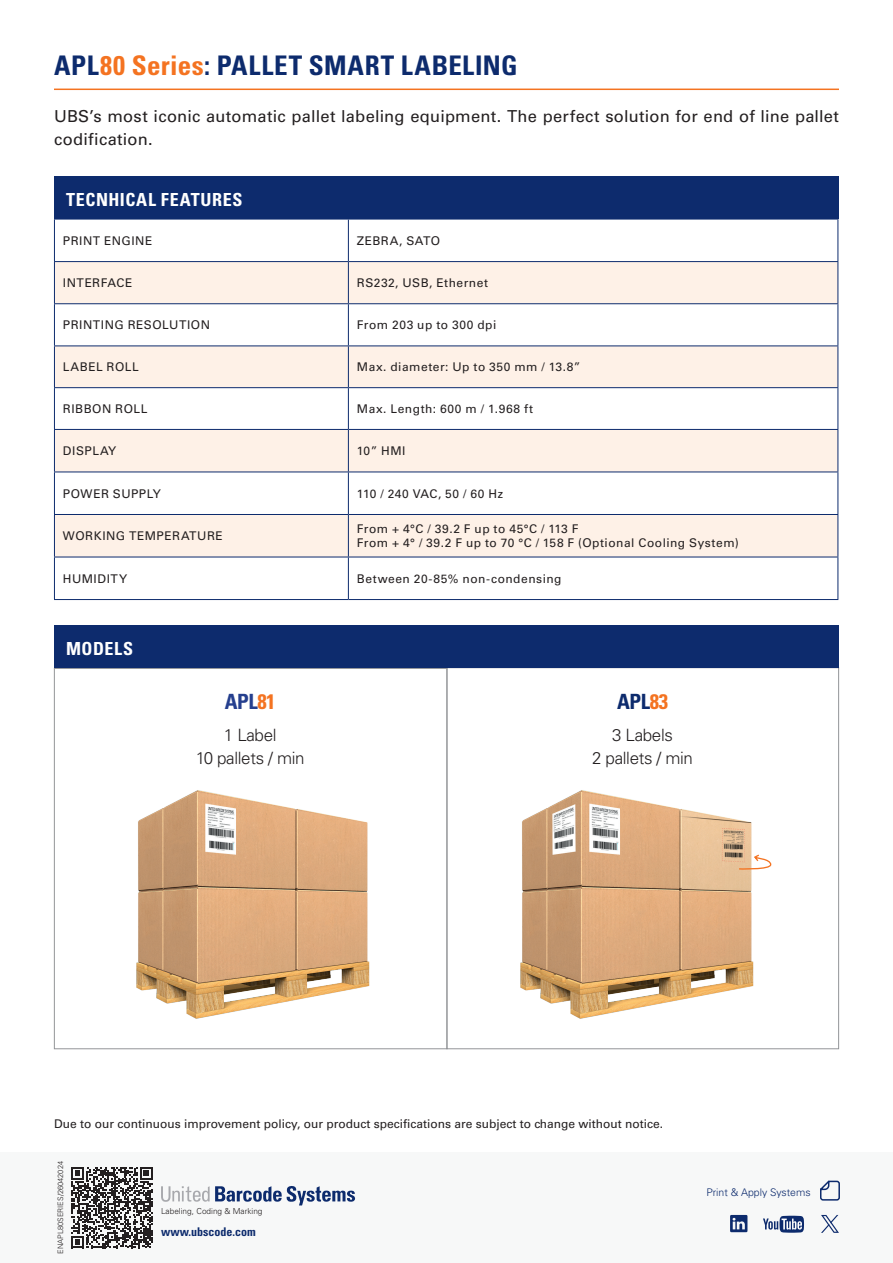
<style>
.page{position:relative;width:893px;height:1263px;background:#fff}
.page>*{position:absolute;margin:0;border:0;box-sizing:border-box;transform-origin:0 0}
.t1{font:700 condensed 27px "Univers";letter-spacing:.03em;color:#0d2b6d}
.t2{font:700 condensed 21px "Univers";letter-spacing:-.02em;color:#253f8e}
.t3{font:700 condensed 21px "Univers";letter-spacing:-.02em;color:#0d2b6d}
.t4{font:700 condensed 18px "Univers";letter-spacing:.035em;color:#fff}
.t5{font:300 16.95px/23px "Univers";letter-spacing:-.02em;color:#231f20;text-align:center}
.t6{font:16.5px/22.5px "Univers";letter-spacing:.01em;color:#231f20}
.t7{font:12px/14.4px "Univers";letter-spacing:.04em;color:#231f20}
.t8{font:12px "Univers";color:#231f20}
.t9{font:700 condensed 12px "Univers";color:#0d2b6d}
.t10{font:300 10.5px "Univers";color:#0d2b6d}
.t11{font:300 8.25px "Univers";color:#231f20}
.t12{font:300 7.5px "Univers";color:#231f20}
.s1{color:#f47321}
</style>
<div class="page">
<div style="left:0;top:1152px;width:893px;height:111px;background:#f7f8f8"></div>
<hr style="left:54px;top:89px;width:785px;height:1px;background:#f47321">
<svg style="left:55px;top:262px;width:782px;height:294px;fill:#fef1e7"></svg>
<hr style="left:348px;top:219px;width:1px;height:42px;background:#0d2b6d">
<hr style="left:348px;top:262px;width:1px;height:41px;background:#0d2b6d">
<hr style="left:348px;top:304px;width:1px;height:41px;background:#0d2b6d">
<hr style="left:348px;top:346px;width:1px;height:41px;background:#0d2b6d">
<hr style="left:348px;top:388px;width:1px;height:41px;background:#0d2b6d">
<hr style="left:348px;top:430px;width:1px;height:41px;background:#0d2b6d">
<hr style="left:348px;top:472px;width:1px;height:42px;background:#0d2b6d">
<hr style="left:348px;top:515px;width:1px;height:41px;background:#0d2b6d">
<hr style="left:348px;top:557px;width:1px;height:42px;background:#0d2b6d">
<hr style="left:54px;top:219px;width:294px;height:1px;background:#0d2b6d">
<hr style="left:54px;top:219px;width:1px;height:42px;background:#0d2b6d">
<hr style="left:348px;top:219px;width:490px;height:1px;background:#0d2b6d">
<hr style="left:837px;top:219px;width:1px;height:42px;background:#0d2b6d">
<hr style="left:54px;top:261px;width:294px;height:1px;background:#0d2b6d">
<hr style="left:54px;top:262px;width:1px;height:41px;background:#0d2b6d">
<hr style="left:348px;top:261px;width:490px;height:1px;background:#0d2b6d">
<hr style="left:837px;top:262px;width:1px;height:41px;background:#0d2b6d">
<hr style="left:54px;top:303px;width:294px;height:1px;background:#0d2b6d">
<hr style="left:54px;top:304px;width:1px;height:41px;background:#0d2b6d">
<hr style="left:348px;top:303px;width:490px;height:1px;background:#0d2b6d">
<hr style="left:837px;top:304px;width:1px;height:41px;background:#0d2b6d">
<hr style="left:54px;top:345px;width:294px;height:1px;background:#0d2b6d">
<hr style="left:54px;top:346px;width:1px;height:41px;background:#0d2b6d">
<hr style="left:348px;top:345px;width:490px;height:1px;background:#0d2b6d">
<hr style="left:837px;top:346px;width:1px;height:41px;background:#0d2b6d">
<hr style="left:54px;top:387px;width:294px;height:1px;background:#0d2b6d">
<hr style="left:54px;top:388px;width:1px;height:41px;background:#0d2b6d">
<hr style="left:348px;top:387px;width:490px;height:1px;background:#0d2b6d">
<hr style="left:837px;top:388px;width:1px;height:41px;background:#0d2b6d">
<hr style="left:54px;top:429px;width:294px;height:1px;background:#0d2b6d">
<hr style="left:54px;top:430px;width:1px;height:41px;background:#0d2b6d">
<hr style="left:348px;top:429px;width:490px;height:1px;background:#0d2b6d">
<hr style="left:837px;top:430px;width:1px;height:41px;background:#0d2b6d">
<hr style="left:54px;top:471px;width:294px;height:1px;background:#0d2b6d">
<hr style="left:54px;top:472px;width:1px;height:42px;background:#0d2b6d">
<hr style="left:348px;top:471px;width:490px;height:1px;background:#0d2b6d">
<hr style="left:837px;top:472px;width:1px;height:42px;background:#0d2b6d">
<hr style="left:54px;top:514px;width:294px;height:1px;background:#0d2b6d">
<hr style="left:54px;top:515px;width:1px;height:41px;background:#0d2b6d">
<hr style="left:348px;top:514px;width:490px;height:1px;background:#0d2b6d">
<hr style="left:837px;top:515px;width:1px;height:41px;background:#0d2b6d">
<hr style="left:54px;top:556px;width:294px;height:1px;background:#0d2b6d">
<hr style="left:54px;top:557px;width:1px;height:42px;background:#0d2b6d">
<hr style="left:348px;top:556px;width:490px;height:1px;background:#0d2b6d">
<hr style="left:837px;top:557px;width:1px;height:42px;background:#0d2b6d">
<hr style="left:54px;top:599px;width:294px;height:1px;background:#0d2b6d">
<hr style="left:348px;top:599px;width:490px;height:1px;background:#0d2b6d">
<div style="left:54px;top:176px;width:785px;height:43px;background:#0d2b6d"></div>
<svg style="left:161px;top:1186px;width:194px;height:19px"></svg>
<svg style="left:71px;top:1167px;width:81px;height:81px"></svg>
<svg style="left:820px;top:1180px;width:20px;height:21px"></svg>
<div style="left:447px;top:667px;width:392px;height:382px;border:1px solid #939598"></div>
<div style="left:54px;top:668px;width:393px;height:381px;border:1px solid #939598"></div>
<img style="left:136px;top:790px;width:234px;height:229px">
<img style="left:520px;top:790px;width:234px;height:229px">
<svg style="left:738px;top:853px;width:34px;height:17px"></svg>
<div style="left:54px;top:625px;width:785px;height:42px;background:#0d2b6d"></div>
<svg style="left:730px;top:1215px;width:17px;height:17px"></svg>
<svg style="left:763px;top:1216px;width:41px;height:17px"></svg>
<svg style="left:821px;top:1215px;width:18px;height:18px"></svg>
<h1 class="t1" style="left:54px;top:49px;width:465px">APL<span class="s1">80 Series</span>: PALLET SMART LABELING</h1>
<h3 class="t6" style="left:54px;top:105px;width:786px">UBS’s most iconic automatic pallet labeling equipment. The perfect solution for end of line pallet codification.</h3>
<h3 class="t4" style="left:66px;top:188px;width:178px">TECNHICAL FEATURES</h3>
<p class="t7" style="left:63px;top:233px;width:91px">PRINT ENGINE</p>
<p class="t7" style="left:357px;top:233px;width:85px">ZEBRA, SATO</p>
<p class="t7" style="left:63px;top:276px;width:71px">INTERFACE</p>
<p class="t7" style="left:357px;top:276px;width:133px">RS232, USB, Ethernet</p>
<p class="t7" style="left:63px;top:318px;width:149px">PRINTING RESOLUTION</p>
<p class="t7" style="left:357px;top:318px;width:141px">From 203 up to 300 dpi</p>
<p class="t7" style="left:63px;top:360px;width:77px">LABEL ROLL</p>
<p class="t7" style="left:357px;top:360px;width:225px">Max. diameter: Up to 350 mm / 13.8”</p>
<p class="t7" style="left:63px;top:402px;width:86px">RIBBON ROLL</p>
<p class="t7" style="left:357px;top:402px;width:178px">Max. Length: 600 m / 1.968 ft</p>
<p class="t7" style="left:63px;top:444px;width:55px">DISPLAY</p>
<p class="t7" style="left:357px;top:444px;width:50px">10” HMI</p>
<p class="t7" style="left:63px;top:486px;width:99px">POWER SUPPLY</p>
<p class="t7" style="left:357px;top:486px;width:148px">110 / 240 VAC, 50 / 60 Hz</p>
<p class="t7" style="left:63px;top:529px;width:162px">WORKING TEMPERATURE</p>
<p class="t7" style="left:357px;top:522px;width:383px">From + 4°C / 39.2 F up to 45°C / 113 F<br>From + 4° / 39.2 F up to 70 °C / 158 F (Optional Cooling System)</p>
<p class="t7" style="left:63px;top:571px;width:66px">HUMIDITY</p>
<p class="t7" style="left:357px;top:571px;width:206px">Between 20-85% non-condensing</p>
<h3 class="t4" style="left:66px;top:637px;width:69px">MODELS</h3>
<h2 class="t2" style="left:225px;top:689px;width:52px">APL<span class="s1">81</span></h2>
<h3 class="t5" style="left:196px;top:723px;width:110px">1 Label<br>10 pallets / min</h3>
<h2 class="t3" style="left:617px;top:689px;width:52px">APL<span class="s1">83</span></h2>
<h3 class="t5" style="left:592px;top:723px;width:102px">3 Labels<br>2 pallets / min</h3>
<p class="t8" style="left:54px;top:1117px;width:611px">Due to our continuous improvement policy, our product specifications are subject to change without notice.</p>
<p class="t12" style="left:56px;top:1254px;width:94px;rotate:-90deg">ENAPL80SERIES/26042024</p>
<p class="t11" style="left:161px;top:1206px;width:103px">Labeling, Coding &amp; Marking</p>
<p class="t9" style="left:161px;top:1224px;width:96px">www.ubscode.com</p>
<p class="t10" style="left:707px;top:1186px;width:106px">Print &amp; Apply Systems</p>
</div>
